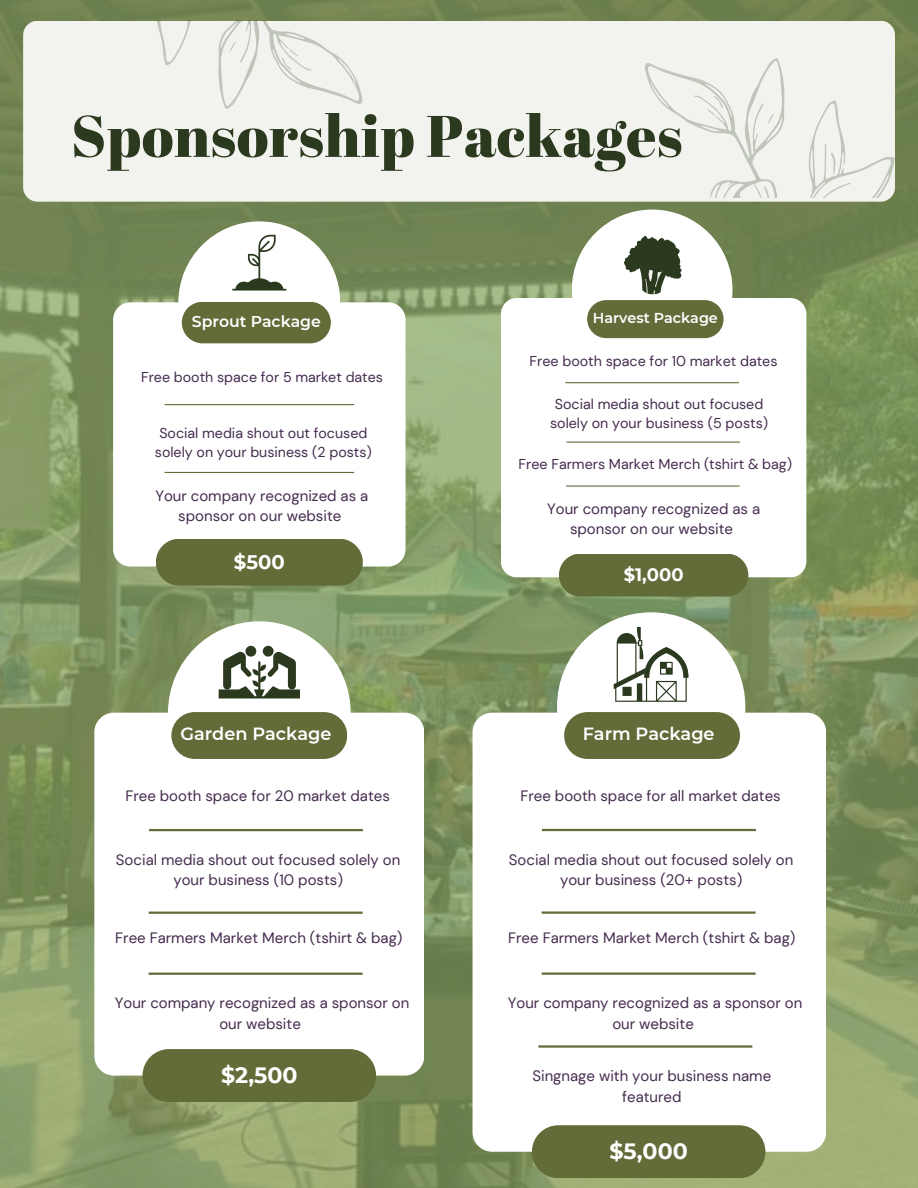
<style>
.page{position:relative;width:918px;height:1188px;background:#fff}
.page>*{position:absolute;margin:0;border:0;box-sizing:border-box;transform-origin:0 0}
.t1{font:58.5px "Abril Fatface";letter-spacing:.01em;color:#2b391f}
.t2{font:700 22.2px "Montserrat";color:#fff}
.t3{font:700 19.65px "Montserrat";color:#fff}
.t4{font:700 18px "Montserrat";color:#fff}
.t5{font:600 17.7px "Montserrat";color:#fff}
.t6{font:600 15.6px "Montserrat";color:#fff}
.t7{font:15px/20.5px "DM Sans";color:#452b4e;text-align:center}
.t8{font:600 14.4px "Montserrat";color:#fff}
.t9{font:14.25px/19.2px "DM Sans";color:#452b4e;text-align:center}
</style>
<div class="page">
<img style="left:0;top:0;width:918px;height:1188px">
<div style="left:23px;top:21px;width:872px;height:181px;background:#f2f3ee;border-radius:14px"></div>
<svg style="left:157px;top:21px;width:206px;height:88px"></svg>
<svg style="left:645px;top:58px;width:250px;height:140px"></svg>
<div style="left:94px;top:713px;width:330px;height:363px;background:#fff;border-radius:20px"></div>
<div style="left:168px;top:621px;width:183px;height:183px;background:#fff;border-radius:50%"></div>
<div style="left:143px;top:1049px;width:233px;height:53px;background:#616c39;border-radius:26px"></div>
<div style="left:171px;top:712px;width:176px;height:47px;background:#616c39;border-radius:23px"></div>
<div style="left:473px;top:713px;width:353px;height:439px;background:#fff;border-radius:20px"></div>
<div style="left:557px;top:612px;width:188px;height:189px;background:#fff;border-radius:50%"></div>
<div style="left:532px;top:1125px;width:233px;height:53px;background:#616c39;border-radius:26px"></div>
<div style="left:564px;top:712px;width:176px;height:47px;background:#616c39;border-radius:23px"></div>
<div style="left:245px;top:646px;width:11px;height:11px;background:#2b391f;border-radius:50%"></div>
<div style="left:263px;top:646px;width:11px;height:11px;background:#2b391f;border-radius:50%"></div>
<svg style="left:219px;top:651px;width:81px;height:47px"></svg>
<svg style="left:614px;top:627px;width:75px;height:75px"></svg>
<div style="left:623px;top:687px;width:9px;height:9px;background:#2b391f"></div>
<div style="left:113px;top:302px;width:292px;height:265px;background:#fff;border-radius:17px"></div>
<div style="left:178px;top:221px;width:162px;height:162px;background:#fff;border-radius:50%"></div>
<div style="left:156px;top:539px;width:207px;height:47px;background:#616c39;border-radius:23px"></div>
<div style="left:182px;top:302px;width:149px;height:41px;background:#616c39;border-radius:21px"></div>
<svg style="left:232px;top:235px;width:54px;height:56px"></svg>
<hr style="left:165px;top:404px;width:189px;height:1px;background:#616c39">
<div style="left:501px;top:298px;width:305px;height:279px;background:#fff;border-radius:16px"></div>
<div style="left:572px;top:210px;width:161px;height:160px;background:#fff;border-radius:50%"></div>
<div style="left:559px;top:554px;width:189px;height:43px;background:#616c39;border-radius:21px"></div>
<hr style="left:566px;top:442px;width:174px;height:1px;background:#616c39">
<hr style="left:565px;top:382px;width:174px;height:1px;background:#616c39">
<div style="left:587px;top:300px;width:137px;height:38px;background:#616c39;border-radius:19px"></div>
<svg style="left:623px;top:235px;width:59px;height:60px"></svg>
<hr style="left:149px;top:829px;width:214px;height:2px;background:#616c39">
<hr style="left:149px;top:912px;width:214px;height:2px;background:#616c39">
<hr style="left:149px;top:973px;width:214px;height:2px;background:#616c39">
<hr style="left:542px;top:829px;width:214px;height:2px;background:#616c39">
<hr style="left:542px;top:911px;width:214px;height:3px;background:#616c39">
<hr style="left:542px;top:973px;width:214px;height:2px;background:#616c39">
<hr style="left:538px;top:1045px;width:214px;height:3px;background:#616c39">
<hr style="left:566px;top:485px;width:174px;height:2px;background:#616c39">
<hr style="left:165px;top:472px;width:189px;height:1px;background:#616c39">
<p class="t1" style="left:71px;top:95px;width:613px">Sponsorship Packages</p>
<p class="t6" style="left:192px;top:312px;width:130px">Sprout Package</p>
<h3 class="t9" style="left:141px;top:367px;width:243px">Free booth space for 5 market dates</h3>
<p class="t9" style="left:155px;top:423px;width:218px">Social media shout out focused solely on your business (2 posts)</p>
<h3 class="t7" style="left:155px;top:485px;width:214px">Your company recognized as a sponsor on our website</h3>
<p class="t3" style="left:234px;top:550px;width:52px">$500</p>
<p class="t8" style="left:593px;top:309px;width:127px">Harvest Package</p>
<p class="t9" style="left:530px;top:351px;width:249px">Free booth space for 10 market dates</p>
<p class="t9" style="left:550px;top:394px;width:220px">Social media shout out focused solely on your business (5 posts)</p>
<h4 class="t9" style="left:519px;top:455px;width:275px">Free Farmers Market Merch (tshirt &amp; bag)</h4>
<h3 class="t7" style="left:547px;top:498px;width:214px">Your company recognized as a sponsor on our website</h3>
<p class="t4" style="left:624px;top:564px;width:61px">$1,000</p>
<h1 class="t5" style="left:180px;top:723px;width:152px">Garden Package</h1>
<p class="t5" style="left:581px;top:723px;width:131px">Seed Package</p>
<p class="t5" style="left:583px;top:723px;width:133px">Farm Package</p>
<h3 class="t7" style="left:125px;top:785px;width:266px">Free booth space for 20 market dates</h3>
<p class="t7" style="left:520px;top:785px;width:262px">Free booth space for all market dates</p>
<p class="t7" style="left:116px;top:849px;width:286px">Social media shout out focused solely on your business (10 posts)</p>
<p class="t7" style="left:509px;top:849px;width:286px">Social media shout out focused solely on your business (20+ posts)</p>
<h3 class="t7" style="left:115px;top:927px;width:289px">Free Farmers Market Merch (tshirt &amp; bag)</h3>
<p class="t7" style="left:508px;top:927px;width:289px">Free Farmers Market Merch (tshirt &amp; bag)</p>
<p class="t7" style="left:115px;top:993px;width:296px">Your company recognized as a sponsor on our website</p>
<h2 class="t7" style="left:508px;top:993px;width:296px">Your company recognized as a sponsor on our website</h2>
<p class="t2" style="left:221px;top:1061px;width:78px">$2,500</p>
<p class="t7" style="left:532px;top:1066px;width:240px">Singnage with your business name featured</p>
<h4 class="t2" style="left:610px;top:1138px;width:80px">$5,000</h4>
</div>
